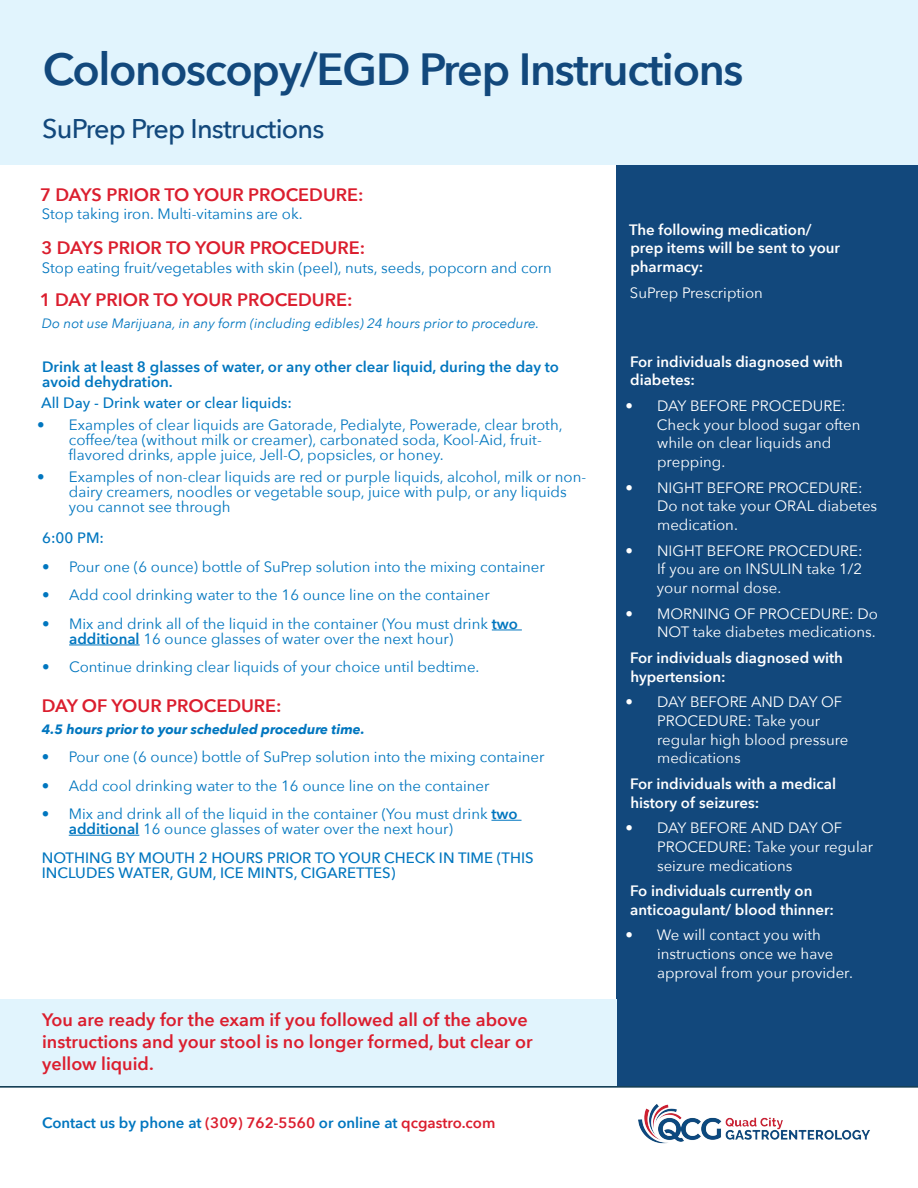
<style>
.page{position:relative;width:918px;height:1188px;background:#fff}
.page>*{position:absolute;margin:0;border:0;box-sizing:border-box;transform-origin:0 0}
.t1{font:600 45px "Avenir Next";letter-spacing:-.03em;color:#12487c}
.t2{font:500 27px "Avenir Next";letter-spacing:-.03em;color:#12487c}
.Paragraph_Style_1{font:600 18px/21.6px "Avenir Next";color:#db1e2e}
.t3{font:15px/15px "Avenir Next";color:#0076bf}
.t4{font:15px/18.8px "Avenir Next";color:#fff}
.t5{font:600 15px/18.8px "Avenir Next";color:#fff}
.t6{font:600 15px/15px "Avenir Next";color:#0076bf}
.Paragraph_Style_1-2{font:500 15px/15px "Avenir Next";color:#0076bf}
.t7{font:italic 13.5px "Avenir Next";color:#0076bf}
.t8{font:italic 700 13.5px "Avenir Next";color:#0076bf}
.s1{font-weight:600}
.s2{color:#db1e2e}
</style>
<div class="page">
<div style="left:616px;top:164px;width:302px;height:1024px;background:#12487c"></div>
<div style="left:0;top:1086px;width:918px;height:102px;background:#fff"></div>
<hr style="left:0;top:1086px;width:918px;height:2px;background:#002e48">
<div style="left:0;top:0;width:918px;height:164px;background:#e1f4fd"></div>
<img style="left:638px;top:1104px;width:232px;height:40px">
<hr style="left:492px;top:630px;width:30px;height:1px;background:#0076bf">
<hr style="left:69px;top:645px;width:71px;height:1px;background:#0076bf">
<div style="left:0;top:999px;width:616px;height:87px;background:#e1f4fd"></div>
<hr style="left:491px;top:820px;width:31px;height:1px;background:#0076bf">
<hr style="left:69px;top:835px;width:70px;height:1px;background:#0076bf">
<p class="t1" style="left:43px;top:31px;width:702px">Colonoscopy/EGD Prep Instructions</p>
<p class="t2" style="left:42px;top:106px;width:284px">SuPrep Prep Instructions</p>
<p class="Paragraph_Style_1" style="left:40px;top:183px;width:325px">7 DAYS PRIOR TO YOUR PROCEDURE:</p>
<p class="t3" style="left:42px;top:206px;width:262px">Stop taking iron. Multi-vitamins are ok.</p>
<p class="Paragraph_Style_1" style="left:42px;top:237px;width:325px">3 DAYS PRIOR TO YOUR PROCEDURE:</p>
<p class="t3" style="left:42px;top:259px;width:512px">Stop eating fruit/vegetables with skin (peel), nuts, seeds, popcorn and corn</p>
<p class="Paragraph_Style_1" style="left:40px;top:289px;width:314px">1 DAY PRIOR TO YOUR PROCEDURE:</p>
<p class="t7" style="left:42px;top:312px;width:499px">Do not use Marijuana, in any form (including edibles) 24 hours prior to procedure.</p>
<p class="t6" style="left:42px;top:358px;width:519px">Drink at least 8 glasses of water, or any other clear liquid, during the day to avoid dehydration.</p>
<p class="Paragraph_Style_1-2" style="left:41px;top:395px;width:253px">All Day - Drink water or clear liquids:</p>
<p class="t3" style="left:69px;top:417px;width:495px;text-indent:-31px">• Examples of clear liquids are Gatorade, Pedialyte, Powerade, clear broth, coffee/tea (without milk or creamer), carbonated soda, Kool-Aid, fruit&shy;flavored drinks, apple juice, Jell-O, popsicles, or honey.</p>
<p class="t3" style="left:69px;top:468px;width:519px;text-indent:-32px">• Examples of non-clear liquids are red or purple liquids, alcohol, milk or non&shy;dairy creamers, noodles or vegetable soup, juice with pulp, or any liquids you cannot see through</p>
<p class="Paragraph_Style_1-2" style="left:42px;top:530px;width:63px">6:00 PM:</p>
<p class="t3" style="left:42px;top:558px;width:504px">• Pour one (6 ounce) bottle of SuPrep solution into the mixing container</p>
<p class="t3" style="left:42px;top:587px;width:449px">• Add cool drinking water to the 16 ounce line on the container</p>
<p class="t3" style="left:69px;top:615px;width:451px;text-indent:-27px">• Mix and drink all of the liquid in the container (You must drink <span class="s1">two additional</span> 16 ounce glasses of water over the next hour)</p>
<p class="t3" style="left:42px;top:659px;width:439px">• Continue drinking clear liquids of your choice until bedtime.</p>
<p class="Paragraph_Style_1" style="left:42px;top:694px;width:241px">DAY OF YOUR PROCEDURE:</p>
<p class="t8" style="left:42px;top:717px;width:325px">4.5 hours prior to your scheduled procedure time.</p>
<p class="t3" style="left:42px;top:749px;width:504px">• Pour one (6 ounce) bottle of SuPrep solution into the mixing container</p>
<p class="t3" style="left:42px;top:777px;width:449px">• Add cool drinking water to the 16 ounce line on the container</p>
<p class="t3" style="left:69px;top:806px;width:451px;text-indent:-27px">• Mix and drink all of the liquid in the container (You must drink <span class="s1">two additional</span> 16 ounce glasses of water over the next hour)</p>
<p class="Paragraph_Style_1-2" style="left:42px;top:849px;width:493px">NOTHING BY MOUTH 2 HOURS PRIOR TO YOUR CHECK IN TIME (THIS<br>INCLUDES WATER, GUM, ICE MINTS, CIGARETTES)</p>
<p class="Paragraph_Style_1" style="left:42px;top:1009px;width:492px">You are ready for the exam if you followed all of the above instructions and your stool is no longer formed, but clear or yellow liquid.</p>
<p class="t6" style="left:42px;top:1115px;width:455px">Contact us by phone at <span class="s2">(309) 762-5560</span> or online at <span class="s2">qcgastro.com</span></p>
<p class="t5" style="left:629px;top:220px;width:212px">The following medication/ prep items will be sent to your pharmacy:</p>
<p class="t4" style="left:630px;top:282px;width:135px">SuPrep Prescription</p>
<p class="t5" style="left:630px;top:352px;width:214px">For individuals diagnosed with diabetes:</p>
<p class="t4" style="left:657px;top:396px;width:205px;text-indent:-31px">• DAY BEFORE PROCEDURE:<br>Check your blood sugar often while on clear liquids and prepping.</p>
<p class="t4" style="left:657px;top:477px;width:222px;text-indent:-32px">• NIGHT BEFORE PROCEDURE:<br>Do not take your ORAL diabetes medication.</p>
<p class="t4" style="left:657px;top:540px;width:207px;text-align:justify;text-indent:-32px">• NIGHT BEFORE PROCEDURE:<br>If you are on INSULIN take 1/2 your normal dose.</p>
<p class="t4" style="left:625px;top:603px;width:254px;text-align:right">• MORNING OF PROCEDURE: Do<br>NOT take diabetes medications.</p>
<p class="t5" style="left:630px;top:648px;width:214px">For individuals diagnosed with hypertension:</p>
<p class="t4" style="left:657px;top:692px;width:193px;text-indent:-32px">• DAY BEFORE AND DAY OF<br>PROCEDURE: Take your regular high blood pressure medications</p>
<p class="t5" style="left:630px;top:774px;width:207px">For individuals with a medical history of seizures:</p>
<p class="t4" style="left:657px;top:818px;width:218px;text-indent:-32px">• DAY BEFORE AND DAY OF<br>PROCEDURE: Take your regular seizure medications</p>
<p class="t5" style="left:630px;top:881px;width:205px">Fo individuals currently on anticoagulant/ blood thinner:</p>
<p class="t4" style="left:657px;top:925px;width:197px;text-indent:-32px">• We will contact you with instructions once we have approval from your provider.</p>
</div>
